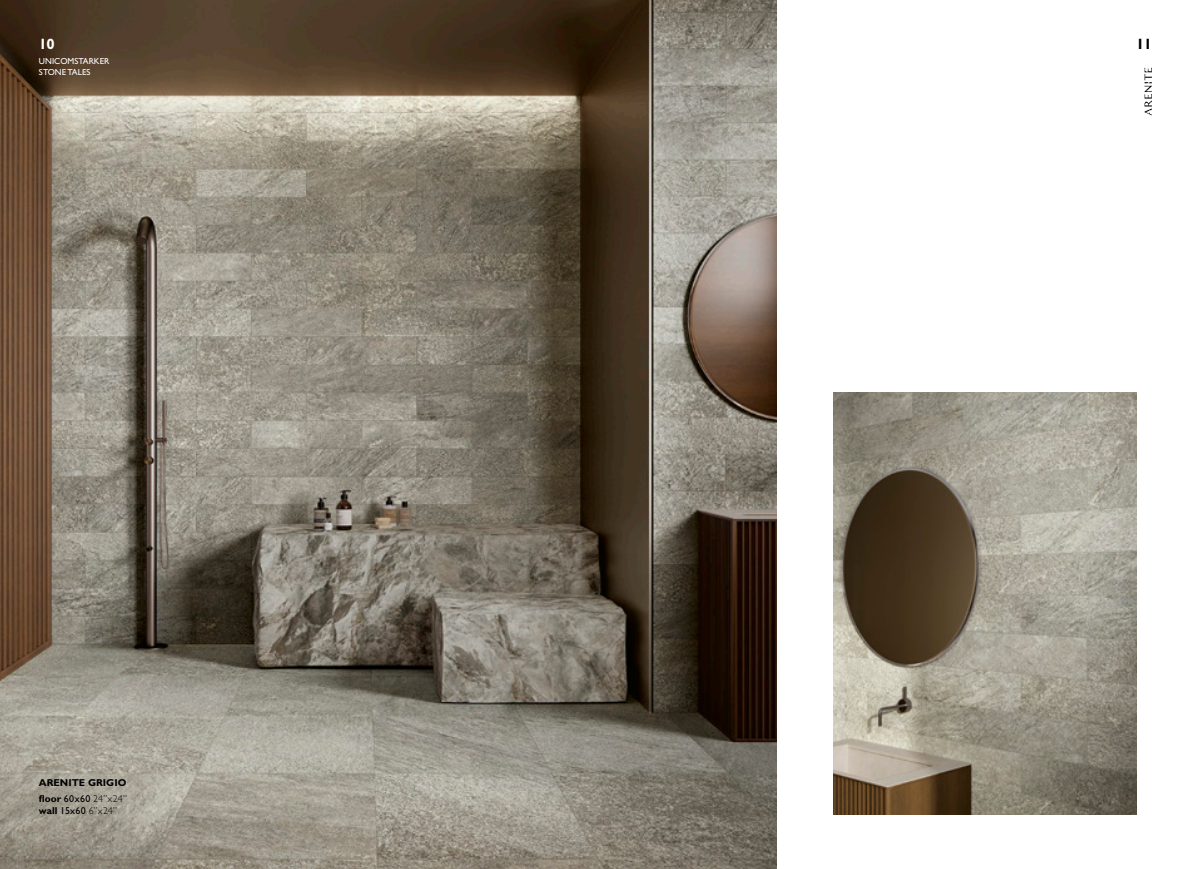
<style>
.page{position:relative;width:1191px;height:869px;background:#fff}
.page>*{position:absolute;margin:0;border:0;box-sizing:border-box;transform-origin:0 0}
.t1{font:700 15px "Gill Sans Std";color:#fff}
.t2{font:700 15px "Gill Sans Std";color:#000}
.t3{font:700 10px/16.2px "Gill Sans Std";color:#000}
.t4{font:300 10px "Gill Sans Std";color:#000}
.t5{font:8.75px/10.5px "Gill Sans Std";color:#fff}
.s1{font-weight:400}
.s2{font-weight:300}
.s3{font-weight:700}
</style>
<div class="page">
<img style="left:0;top:0;width:776px;height:868px">
<img style="left:833px;top:392px;width:303px;height:421px">
<svg style="left:1144px;top:68px;width:7px;height:47px"></svg>
<h1 class="t1" style="left:39px;top:35px;width:17px">10</h1>
<h1 class="t2" style="left:1136px;top:35px;width:17px">11</h1>
<p class="t5" style="left:39px;top:56px;width:72px">UNICOMSTARKER<br>STONE TALES</p>
<p class="t3" style="left:39px;top:773px;width:90px">ARENITE GRIGIO floor <span class="s1">60x60</span> <span class="s2">24”x24”</span></p>
<p class="t4" style="left:39px;top:804px;width:80px"><span class="s3">wall</span> <span class="s1">15x60</span> 6”x24”</p>
</div>
